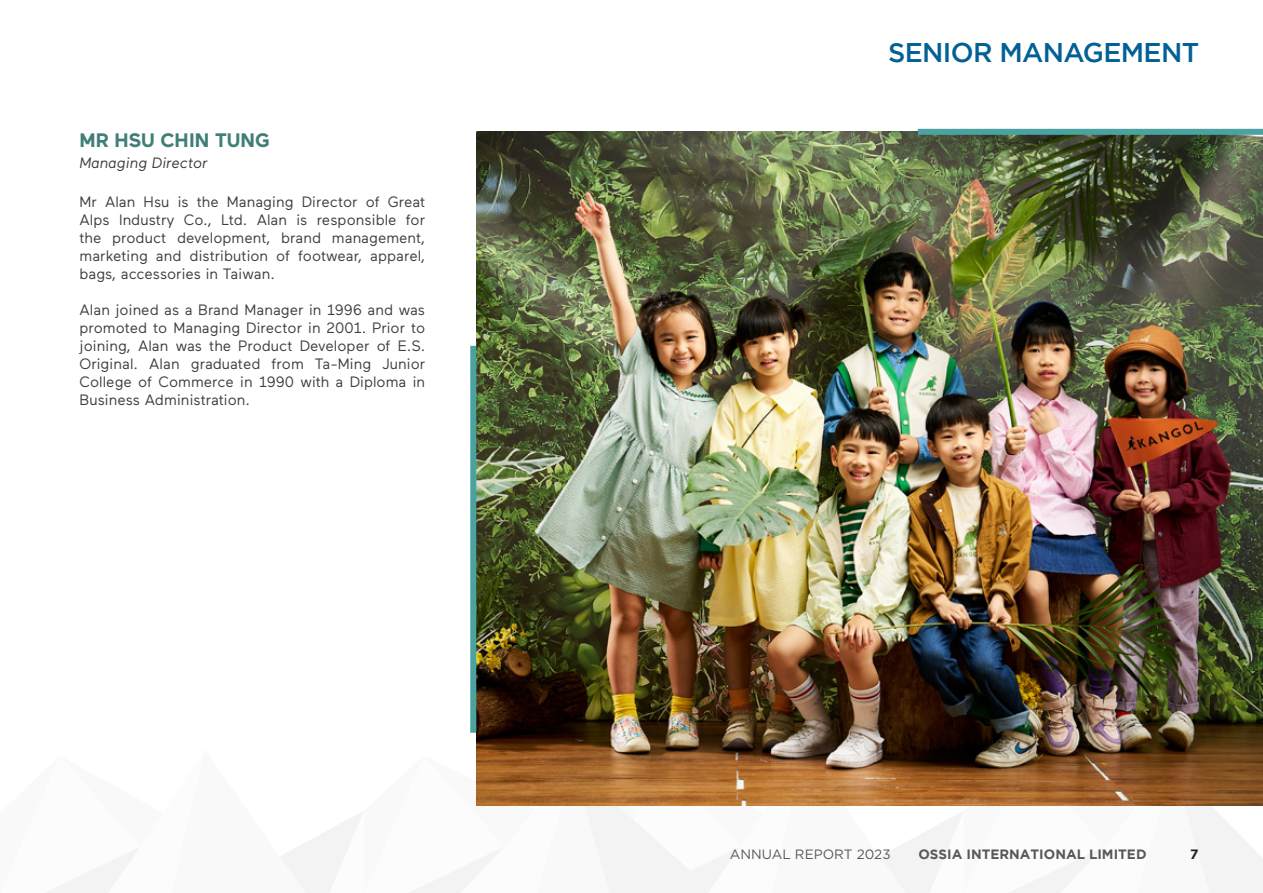
<style>
.page{position:relative;width:1263px;height:893px;background:#fff}
.page>*{position:absolute;margin:0;border:0;box-sizing:border-box;transform-origin:0 0}
.t1{font:500 27px "Gotham";letter-spacing:-.025em;color:#016096}
.t2{font:700 19.5px "Maax";color:#407f77}
.t3{font:15px/18px "Maax";color:#3e3e3f;text-align:justify}
.t4{font:italic 15px "Maax";color:#3e3e3f}
.t5{font:700 13.5px "Gotham";color:#57585a}
.t6{font:13.5px "Gotham";color:#57585a}
.t7{font:700 13.5px "Gotham";color:#231f20}
</style>
<div class="page">
<svg style="left:46px;top:806px;width:1217px;height:87px"></svg>
<img style="left:476px;top:132px;width:787px;height:674px">
<div style="left:918px;top:129px;width:345px;height:6px;background:#4ba3a1"></div>
<div style="left:470px;top:346px;width:6px;height:387px;background:#4ba3a1"></div>
<p class="t2" style="left:80px;top:130px;width:192px">MR HSU CHIN TUNG</p>
<p class="t4" style="left:80px;top:155px;width:130px">Managing Director</p>
<p class="t3" style="left:80px;top:193px;width:347px">Mr Alan Hsu is the Managing Director of Great Alps Industry Co., Ltd. Alan is responsible for the product development, brand management, marketing and distribution of footwear, apparel, bags, accessories in Taiwan.</p>
<p class="t3" style="left:80px;top:301px;width:347px">Alan joined as a Brand Manager in 1996 and was promoted to Managing Director in 2001. Prior to joining, Alan was the Product Developer of E.S.<br>Original. Alan graduated from Ta-Ming Junior College of Commerce in 1990 with a Diploma in Business Administration.</p>
<p class="t1" style="left:888px;top:37px;width:312px">SENIOR MANAGEMENT</p>
<p class="t6" style="left:730px;top:845px;width:162px">ANNUAL REPORT 2023</p>
<p class="t5" style="left:918px;top:846px;width:230px">OSSIA INTERNATIONAL LIMITED</p>
<p class="t7" style="left:1190px;top:846px;width:10px">7</p>
</div>
